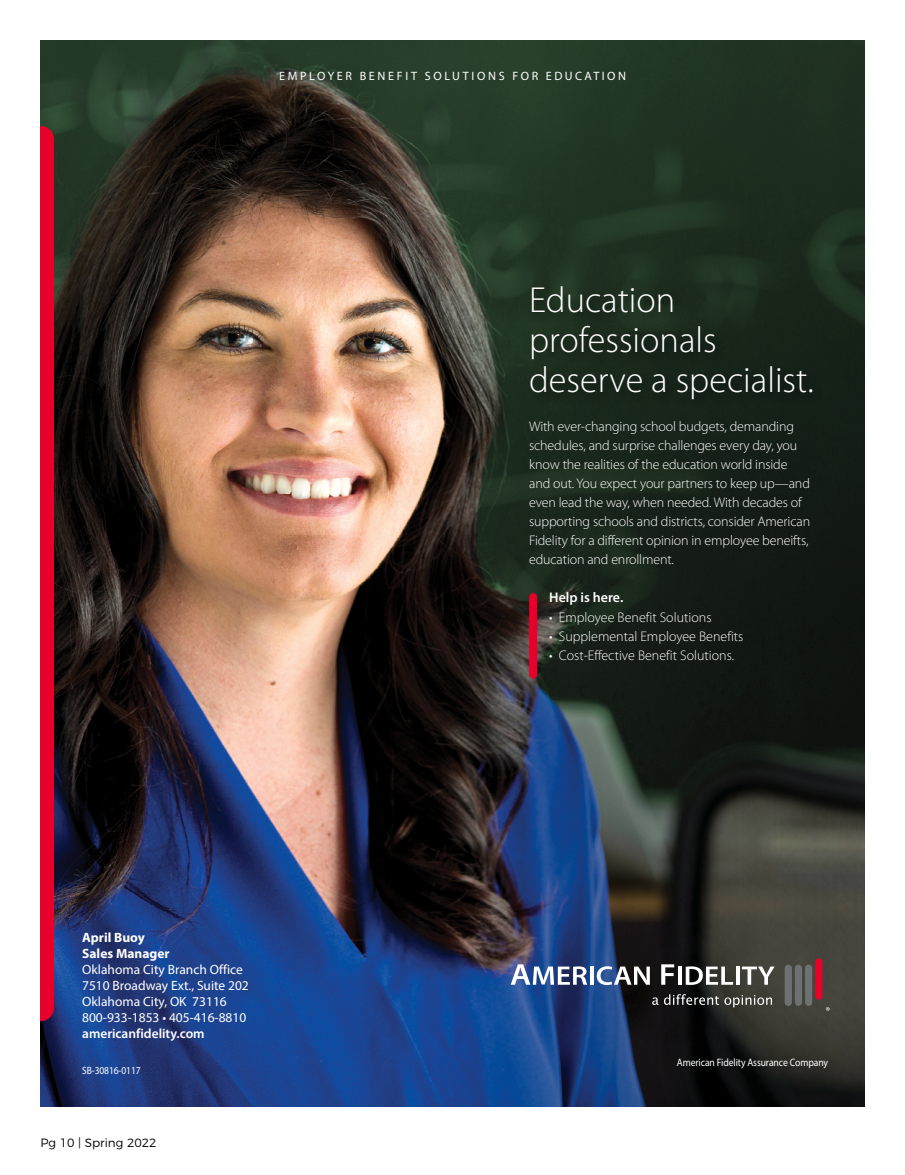
<style>
.page{position:relative;width:905px;height:1175px;background:#fff}
.page>*{position:absolute;margin:0;border:0;box-sizing:border-box;transform-origin:0 0}
.t1{font:300 36.3px/40.3px "Myriad Pro";color:#fff}
.t2{font:300 13.95px/19px "Myriad Pro";letter-spacing:-.01em;color:#fff}
.t3{font:600 13.95px "Myriad Pro";color:#fff}
.t4{font:13.5px/16.2px "Myriad Pro";color:#fff}
.t5{font:700 13.5px/16.2px "Myriad Pro";color:#fff}
.t6{font:600 13.5px "Myriad Pro";color:#fff}
.t7{font:12.15px "Myriad Pro";letter-spacing:.22em;color:#fff}
.t8{font:300 12px "Montserrat";color:#000}
.t9{font:10.8px "Myriad Pro";letter-spacing:-.01em;color:#fff;scale:.9 1}
.t10{font:10.5px "Myriad Pro";letter-spacing:-.01em;color:#fff;scale:.9 1}
</style>
<div class="page">
<img style="left:40px;top:40px;width:393px;height:1066px">
<svg style="left:433px;top:40px;width:431px;height:1066px;background:#222e2d"></svg>
<div style="left:529px;top:597px;width:8px;height:77px;background:#e8002a"></div>
<div style="left:527px;top:283px;width:296px;height:128px;background:#18271a"></div>
<div style="left:40px;top:126px;width:14px;height:895px;background:#e8002a"></div>
<svg style="left:510px;top:964px;width:77px;height:20px"></svg>
<hr style="left:590px;top:966px;width:3px;height:18px;background:#fff">
<svg style="left:596px;top:966px;width:54px;height:19px"></svg>
<svg style="left:661px;top:964px;width:13px;height:20px"></svg>
<hr style="left:678px;top:966px;width:3px;height:18px;background:#fff">
<svg style="left:685px;top:966px;width:48px;height:19px"></svg>
<hr style="left:736px;top:966px;width:3px;height:18px;background:#fff">
<svg style="left:741px;top:966px;width:33px;height:18px"></svg>
<svg style="left:652px;top:997px;width:6px;height:8px"></svg>
<svg style="left:664px;top:994px;width:108px;height:13px"></svg>
<div style="left:784px;top:964px;width:7px;height:41px;background:#6e7171;border-radius:4px"></div>
<div style="left:794px;top:964px;width:8px;height:41px;background:#6e7171;border-radius:4px"></div>
<div style="left:805px;top:964px;width:7px;height:41px;background:#6e7171;border-radius:4px"></div>
<div style="left:815px;top:958px;width:7px;height:41px;background:#e8002a;border-radius:4px"></div>
<svg style="left:825px;top:1007px;width:4px;height:3px"></svg>
<p class="t7" style="left:279px;top:69px;width:348px">EMPLOYER BENEFIT SOLUTIONS FOR EDUCATION</p>
<h1 class="t1" style="left:529px;top:279px;width:286px">Education professionals deserve a specialist.</h1>
<p class="t2" style="left:529px;top:416px;width:282px">With ever-changing school budgets, demanding schedules, and surprise challenges every day, you know the realities of the education world inside and out. You expect your partners to keep up—and even lead the way, when needed. With decades of supporting schools and districts, consider American Fidelity for a different opinion in employee beneifts, education and enrollment.</p>
<p class="t3" style="left:549px;top:589px;width:75px">Help is here.</p>
<p class="t2" style="left:549px;top:607px;width:164px">• Employee Benefit Solutions</p>
<p class="t2" style="left:549px;top:626px;width:196px">• Supplemental Employee Benefits</p>
<p class="t2" style="left:549px;top:645px;width:186px">• Cost-Effective Benefit Solutions.</p>
<p class="t5" style="left:82px;top:928px;width:89px">April Buoy<br>Sales Manager</p>
<p class="t4" style="left:82px;top:961px;width:168px">Oklahoma City Branch Office<br>7510 Broadway Ext., Suite 202<br>Oklahoma City, OK 73116<br>800-933-1853 • 405-416-8810</p>
<p class="t6" style="left:82px;top:1025px;width:124px">americanfidelity.com</p>
<p class="t10" style="left:82px;top:1063px;width:67px">SB-30816-0117</p>
<p class="t8" style="left:40px;top:1132px;width:118px">Pg 10 | Spring 2022</p>
<p class="t9" style="left:677px;top:1055px;width:169px">American Fidelity Assurance Company</p>
</div>
